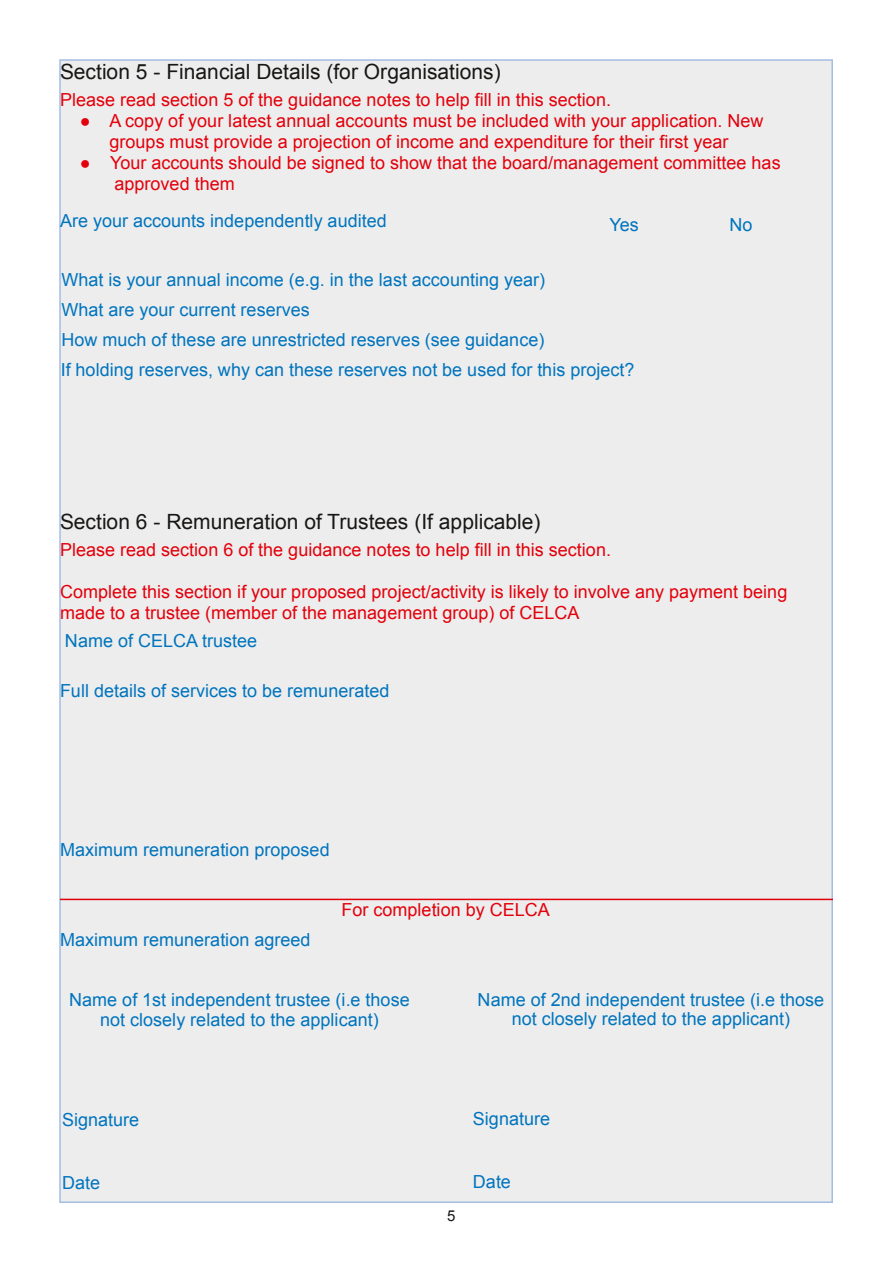
<style>
.page{position:relative;width:893px;height:1263px;background:#fff}
.page>*{position:absolute;margin:0;border:0;box-sizing:border-box;transform-origin:0 0}
.t1{font:21px "Arial";color:#181715}
.t2{font:18px/30px "Arial";color:#0074be;text-align:center}
.t3{font:18px/21px "Arial";color:#e3000b}
.t4{font:15px "Arial";color:#181715}
</style>
<div class="page">
<div style="left:60px;top:60px;width:772px;height:1142px;background:#ededed"></div>
<hr style="left:60px;top:899px;width:773px;height:1px;background:#e3000b">
<p class="t1" style="left:60px;top:60px;width:442px">Section 5 - Financial Details (for Organisations)</p>
<p class="t3" style="left:60px;top:90px;width:552px">Please read section 5 of the guidance notes to help fill in this section.</p>
<p class="t3" style="left:80px;top:111px;width:685px;text-align:center">● A copy of your latest annual accounts must be included with your application. New groups must provide a projection of income and expenditure for their first year</p>
<p class="t3" style="left:114px;top:153px;width:668px;text-indent:-35px">● Your accounts should be signed to show that the board/management committee has approved them</p>
<p class="t2" style="left:60px;top:206px;width:328px">Are your accounts independently audited</p>
<p class="t2" style="left:609px;top:210px;width:31px">Yes</p>
<p class="t2" style="left:729px;top:210px;width:25px">No</p>
<p class="t2" style="left:61px;top:264px;width:575px;text-align:left">What is your annual income (e.g. in the last accounting year)<br>What are your current reserves<br>How much of these are unrestricted reserves (see guidance)<br>If holding reserves, why can these reserves not be used for this project?</p>
<p class="t1" style="left:60px;top:510px;width:482px">Section 6 - Remuneration of Trustees (If applicable)</p>
<p class="t3" style="left:60px;top:540px;width:552px">Please read section 6 of the guidance notes to help fill in this section.</p>
<p class="t3" style="left:60px;top:582px;width:729px">Complete this section if your proposed project/activity is likely to involve any payment being made to a trustee (member of the management group) of CELCA</p>
<p class="t2" style="left:65px;top:626px;width:194px">Name of CELCA trustee</p>
<p class="t2" style="left:60px;top:675px;width:331px">Full details of services to be remunerated</p>
<p class="t2" style="left:60px;top:834px;width:271px">Maximum remuneration proposed</p>
<p class="t2" style="left:60px;top:924px;width:252px">Maximum remuneration agreed</p>
<p class="t3" style="left:342px;top:900px;width:210px">For completion by CELCA</p>
<p class="t2" style="left:69px;top:990px;width:342px;line-height:19.5px">Name of 1st independent trustee (i.e those not closely related to the applicant)</p>
<p class="t2" style="left:478px;top:990px;width:348px;line-height:19.5px">Name of 2nd independent trustee (i.e those not closely related to the applicant)</p>
<p class="t2" style="left:62px;top:1104px;width:79px">Signature</p>
<p class="t2" style="left:473px;top:1104px;width:79px">Signature</p>
<p class="t2" style="left:62px;top:1167px;width:40px">Date</p>
<p class="t2" style="left:473px;top:1167px;width:40px">Date</p>
<p class="t4" style="left:447px;top:1207px;width:10px">5</p>
</div>
